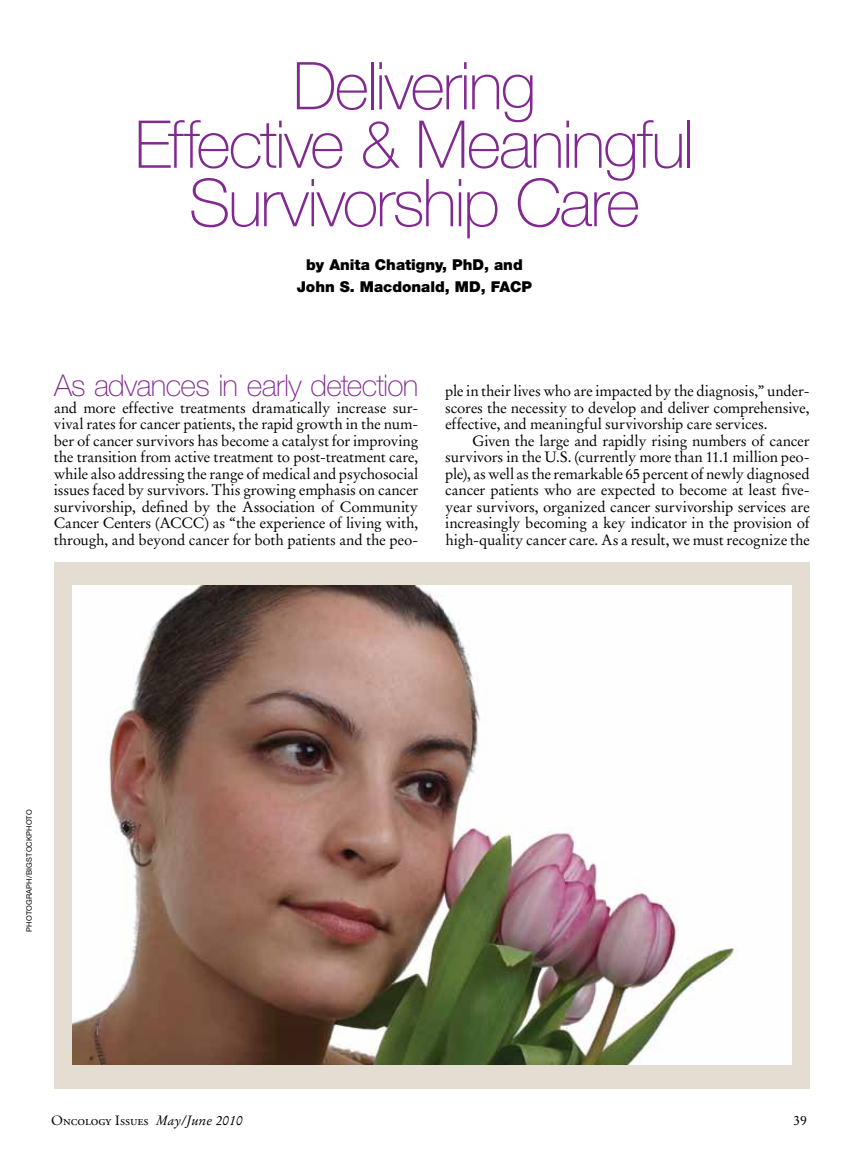
<style>
.page{position:relative;width:864px;height:1161px;background:#fff}
.page>*{position:absolute;margin:0;border:0;box-sizing:border-box;transform-origin:0 0}
.t1{font:100 66px/58.5px "Helvetica Neue";letter-spacing:-.03em;color:#812990;text-align:center}
.t2{font:100 30px "Helvetica Neue";letter-spacing:-.025em;color:#812990}
.t3{font:15px/16.5px "Stempel Garamond LT Std";letter-spacing:-.01em;color:#000;text-align:justify}
.t4{font:900 15px/22.5px "Helvetica Neue";color:#000;text-align:center}
.t5{font:13.5px "Adobe Garamond Exp";color:#000}
.t6{font:13.5px "Stempel Garamond LT Std";color:#000}
.t7{font:7.5px "Helvetica Neue";letter-spacing:.02em;color:#000}
.s1{font-family:"Stempel Garamond LT Std"}
.s2{font-family:"Stempel Garamond LT Std";font-style:italic}
</style>
<div class="page">
<div style="left:54px;top:562px;width:756px;height:527px;background:#e3ddd2"></div>
<img style="left:73px;top:585px;width:718px;height:480px">
<h1 class="t1" style="left:135px;top:56px;width:561px">Delivering<br>Effective &amp; Meaningful<br>Survivorship Care</h1>
<p class="t4" style="left:297px;top:253px;width:237px">by Anita Chatigny, PhD, and<br>John S. Macdonald, MD, FACP</p>
<h2 class="t2" style="left:54px;top:368px;width:366px">As advances in early detection</h2>
<p class="t3" style="left:54px;top:399px;width:366px">and more effective treatments dramatically increase sur&shy;vival rates for cancer patients, the rapid growth in the num&shy;ber of cancer survivors has become a catalyst for improving the transition from active treatment to post-treatment care, while also addressing the range of medical and psychosocial issues faced by survivors. This growing emphasis on cancer survivorship, defined by the Association of Community Cancer Centers (ACCC) as “the experience of living with, through, and beyond cancer for both patients and the peo-</p>
<p class="t3" style="left:445px;top:383px;width:366px">ple in their lives who are impacted by the diagnosis,” under&shy;scores the necessity to develop and deliver comprehensive, effective, and meaningful survivorship care services.</p>
<p class="t3" style="left:445px;top:432px;width:366px;text-indent:27px">Given the large and rapidly rising numbers of cancer survivors in the U.S. (currently more than 11.1 million peo&shy;ple), as well as the remarkable 65 percent of newly diagnosed cancer patients who are expected to become at least five&shy;year survivors, organized cancer survivorship services are increasingly becoming a key indicator in the provision of high-quality cancer care. As a result, we must recognize the</p>
<p class="t7" style="left:25px;top:932px;width:123px;rotate:-90deg">Photograph/bigstockphoto</p>
<p class="t5" style="left:51px;top:1115px;width:193px"><span class="s1">O</span>ncology <span class="s1">I</span>ssues <span class="s2">May/June 2010</span></p>
<p class="t6" style="left:794px;top:1112px;width:15px">39</p>
</div>
